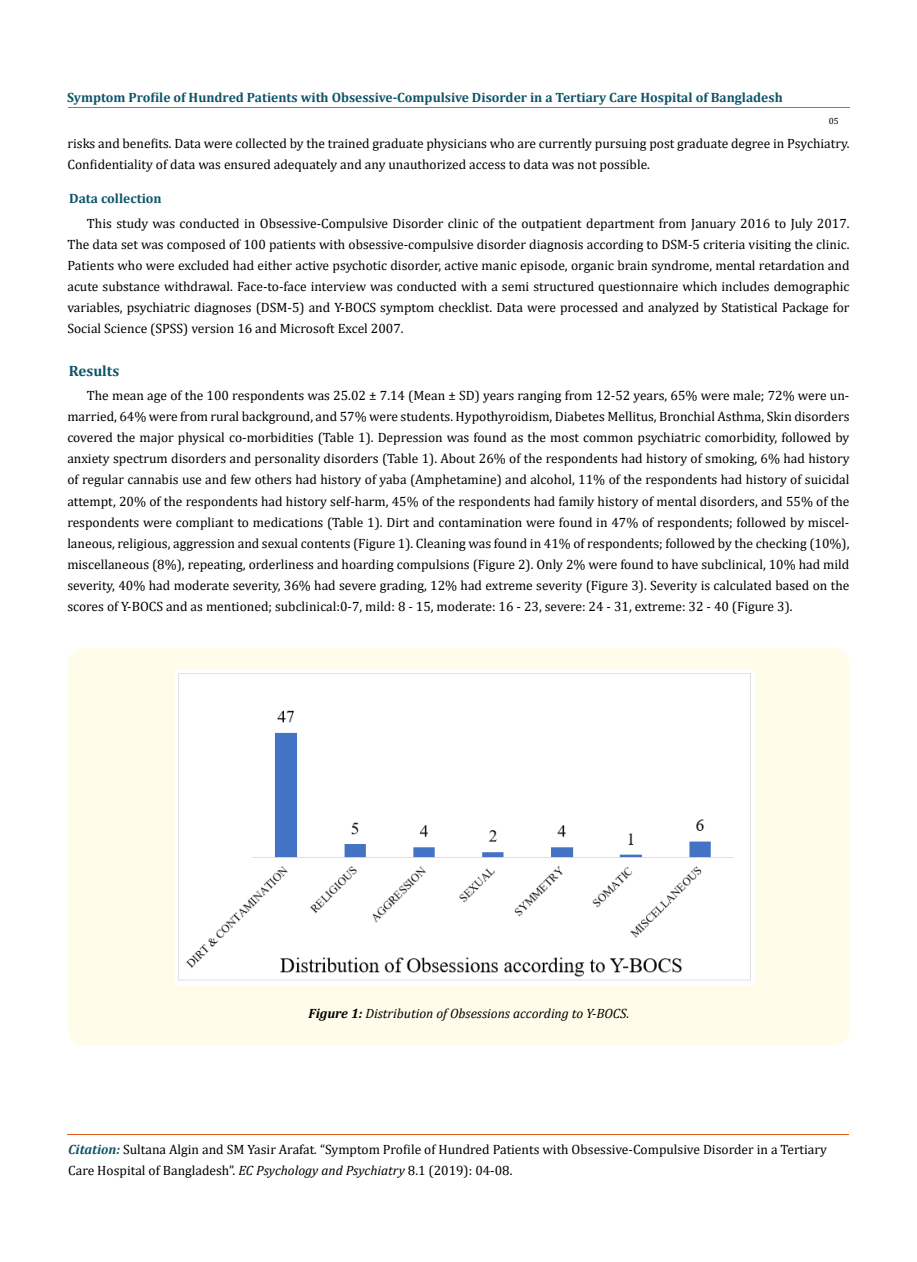
<style>
.page{position:relative;width:917px;height:1262px;background:#fff}
.page>*{position:absolute;margin:0;border:0;box-sizing:border-box;transform-origin:0 0}
.t1{font:700 15px "Cambria";color:#0e546a}
.t2{font:13.5px/21px "Cambria";color:#000}
.t3{font:700 13.5px "Cambria";color:#0e546a}
.t4{font:italic 13.5px "Cambria";color:#000}
.t5{font:9px "Cambria";color:#000}
.s1{font-weight:700}
.s2{font-weight:700;font-style:italic;color:#0e546a}
.s3{font-style:italic}
</style>
<div class="page">
<hr style="left:68px;top:108px;width:781px;height:1px;background:#e05d1a">
<hr style="left:67px;top:1134px;width:782px;height:1px;background:#e05d1a">
<div style="left:68px;top:647px;width:781px;height:398px;background:#fffde9;border-radius:18px"></div>
<img style="left:176px;top:670px;width:578px;height:315px">
<p class="t3" style="left:67px;top:88px;width:717px">Symptom Profile of Hundred Patients with Obsessive-Compulsive Disorder in a Tertiary Care Hospital of Bangladesh</p>
<p class="t5" style="left:828px;top:116px;width:11px">05</p>
<p class="t2" style="left:68px;top:132px;width:783px">risks and benefits. Data were collected by the trained graduate physicians who are currently pursuing post graduate degree in Psychiatry.<br>Confidentiality of data was ensured adequately and any unauthorized access to data was not possible.</p>
<p class="t3" style="left:69px;top:189px;width:94px">Data collection</p>
<p class="t2" style="left:67px;top:213px;width:783px;text-align:justify;text-indent:19px">This study was conducted in Obsessive-Compulsive Disorder clinic of the outpatient department from January 2016 to July 2017.<br>The data set was composed of 100 patients with obsessive-compulsive disorder diagnosis according to DSM-5 criteria visiting the clinic.<br>Patients who were excluded had either active psychotic disorder, active manic episode, organic brain syndrome, mental retardation and acute substance withdrawal. Face-to-face interview was conducted with a semi structured questionnaire which includes demographic variables, psychiatric diagnoses (DSM-5) and Y-BOCS symptom checklist. Data were processed and analyzed by Statistical Package for Social Science (SPSS) version 16 and Microsoft Excel 2007.</p>
<p class="t1" style="left:69px;top:360px;width:52px">Results</p>
<p class="t2" style="left:67px;top:385px;width:783px;text-align:justify;text-indent:19px">The mean age of the 100 respondents was 25.02 ± 7.14 (Mean ± SD) years ranging from 12-52 years, 65% were male; 72% were un&shy;married, 64% were from rural background, and 57% were students. Hypothyroidism, Diabetes Mellitus, Bronchial Asthma, Skin disorders covered the major physical co-morbidities (Table 1). Depression was found as the most common psychiatric comorbidity, followed by anxiety spectrum disorders and personality disorders (Table 1). About 26% of the respondents had history of smoking, 6% had history of regular cannabis use and few others had history of yaba (Amphetamine) and alcohol, 11% of the respondents had history of suicidal attempt, 20% of the respondents had history self-harm, 45% of the respondents had family history of mental disorders, and 55% of the respondents were compliant to medications (Table 1). Dirt and contamination were found in 47% of respondents; followed by miscel&shy;laneous, religious, aggression and sexual contents (Figure 1). Cleaning was found in 41% of respondents; followed by the checking (10%), miscellaneous (8%), repeating, orderliness and hoarding compulsions (Figure 2). Only 2% were found to have subclinical, 10% had mild severity, 40% had moderate severity, 36% had severe grading, 12% had extreme severity (Figure 3). Severity is calculated based on the scores of Y-BOCS and as mentioned; subclinical:0-7, mild: 8 - 15, moderate: 16 - 23, severe: 24 - 31, extreme: 32 - 40 (Figure 3).</p>
<p class="t4" style="left:308px;top:1003px;width:322px"><span class="s1">Figure 1:</span> Distribution of Obsessions according to Y-BOCS.</p>
<p class="t2" style="left:68px;top:1138px;width:760px"><span class="s2">Citation:</span> Sultana Algin and SM Yasir Arafat<span class="s3">.</span> “Symptom Profile of Hundred Patients with Obsessive-Compulsive Disorder in a Tertiary<br>Care Hospital of Bangladesh”. <span class="s3">EC Psychology and Psychiatry</span> 8.1 (2019): 04-08.</p>
</div>
